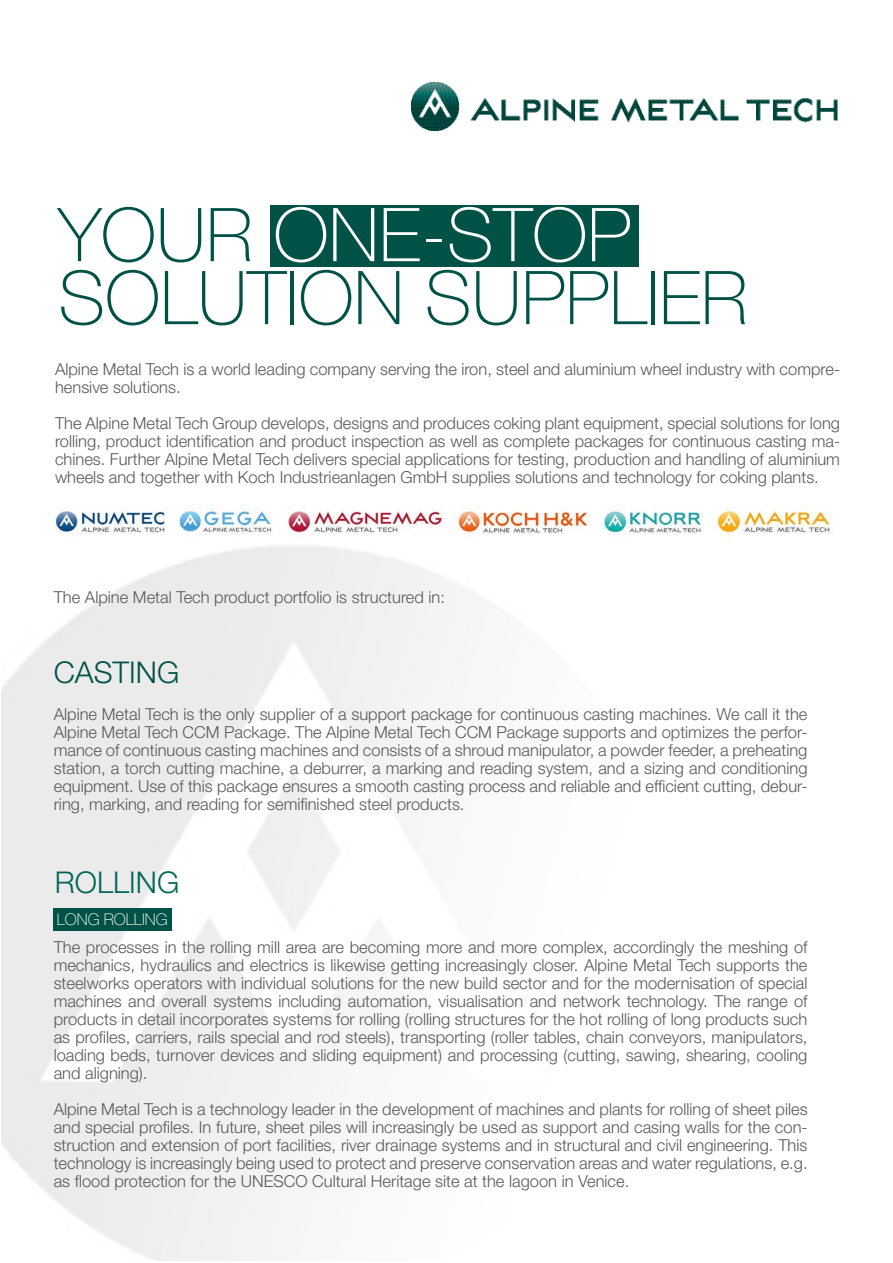
<style>
.page{position:relative;width:893px;height:1263px;background:#fff}
.page>*{position:absolute;margin:0;border:0;box-sizing:border-box;transform-origin:0 0}
.t1{font:100 74.4px/63px "Helvetica Neue LT Std";color:#005247}
.t2{font:300 30px "Helvetica Neue LT Std";color:#005247}
.t3{font:300 30px "Helvetica Neue LT Std";color:#006558}
.t4{font:300 16.5px/18px "Helvetica Neue LT Std";color:#58595b;text-align:justify}
.t5{font:100 16.2px "Helvetica Neue LT Std";color:#fff}
.s1{color:#fff}
</style>
<div class="page">
<img style="left:1px;top:546px;width:483px;height:714px">
<img style="left:412px;top:82px;width:425px;height:48px">
<img style="left:54px;top:504px;width:779px;height:34px">
<div style="left:54px;top:908px;width:118px;height:22px;background:#005247"></div>
<div style="left:270px;top:205px;width:368px;height:61px;background:#005247"></div>
<h1 class="t1" style="left:58px;top:203px;width:691px">YOUR <span class="s1">ONE-STOP<br></span>SOLUTION SUPPLIER</h1>
<p class="t4" style="left:55px;top:360px;width:787px">Alpine Metal Tech is a world leading company serving the iron, steel and aluminium wheel industry with compre&shy;hensive solutions.</p>
<p class="t4" style="left:55px;top:414px;width:786px">The Alpine Metal Tech Group develops, designs and produces coking plant equipment, special solutions for long rolling, product identification and product inspection as well as complete packages for continuous casting ma&shy;chines. Further Alpine Metal Tech delivers special applications for testing, production and handling of aluminium wheels and together with Koch Industrieanlagen GmbH supplies solutions and technology for coking plants.</p>
<p class="t4" style="left:54px;top:587px;width:393px">The Alpine Metal Tech product portfolio is structured in:</p>
<h2 class="t2" style="left:54px;top:654px;width:127px">CASTING</h2>
<p class="t4" style="left:54px;top:705px;width:755px">Alpine Metal Tech is the only supplier of a support package for continuous casting machines. We call it the Alpine Metal Tech CCM Package. The Alpine Metal Tech CCM Package supports and optimizes the perfor&shy;mance of continuous casting machines and consists of a shroud manipulator, a powder feeder, a preheating station, a torch cutting machine, a deburrer, a marking and reading system, and a sizing and conditioning equipment. Use of this package ensures a smooth casting process and reliable and efficient cutting, debur&shy;ring, marking, and reading for semifinished steel products.</p>
<h2 class="t3" style="left:55px;top:864px;width:126px">ROLLING</h2>
<p class="t5" style="left:57px;top:910px;width:112px">LONG ROLLING</p>
<p class="t4" style="left:54px;top:938px;width:755px">The processes in the rolling mill area are becoming more and more complex, accordingly the meshing of mechanics, hydraulics and electrics is likewise getting increasingly closer. Alpine Metal Tech supports the steelworks operators with individual solutions for the new build sector and for the modernisation of special machines and overall systems including automation, visualisation and network technology. The range of products in detail incorporates systems for rolling (rolling structures for the hot rolling of long products such as profiles, carriers, rails special and rod steels), transporting (roller tables, chain conveyors, manipulators, loading beds, turnover devices and sliding equipment) and processing (cutting, sawing, shearing, cooling and aligning).</p>
<p class="t4" style="left:54px;top:1100px;width:755px">Alpine Metal Tech is a technology leader in the development of machines and plants for rolling of sheet piles and special profiles. In future, sheet piles will increasingly be used as support and casing walls for the con&shy;struction and extension of port facilities, river drainage systems and in structural and civil engineering. This technology is increasingly being used to protect and preserve conservation areas and water regulations, e.g. as flood protection for the UNESCO Cultural Heritage site at the lagoon in Venice.</p>
</div>
